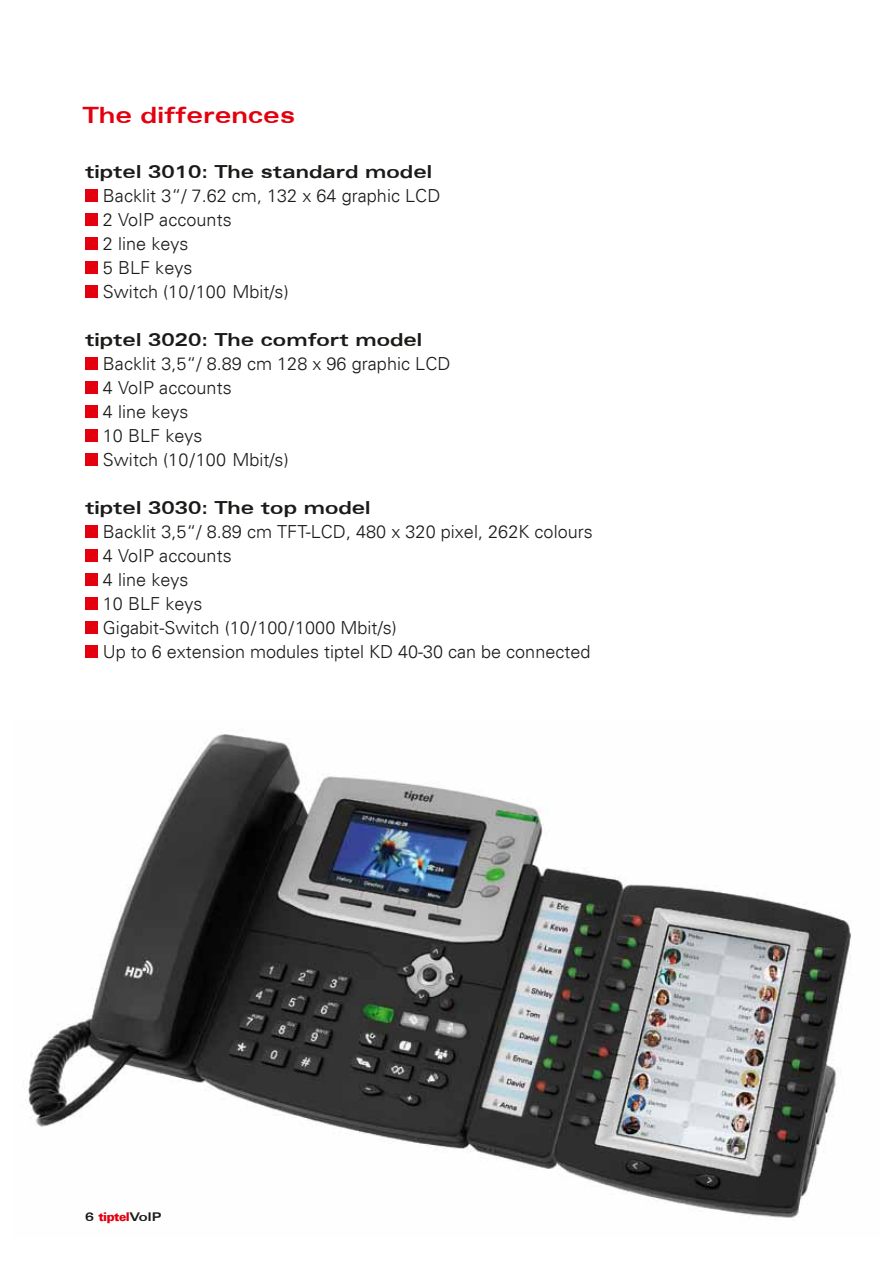
<style>
.page{position:relative;width:893px;height:1263px;background:#fff}
.page>*{position:absolute;margin:0;border:0;box-sizing:border-box;transform-origin:0 0}
.t1{font:700 expanded 22.5px "Univers";letter-spacing:.005em;color:#e3000f}
.t2{font:18px/24px "USA Light Plain";letter-spacing:.005em;color:#1a1a18}
.t3{font:700 expanded 18px "Univers";letter-spacing:.005em;color:#1a1a18}
.t4{font:12px "USA Black Plain";letter-spacing:-.04em;color:#e3000f}
.s1{font-family:"Univers";font-weight:700;font-stretch:expanded;color:#1a1a18}
</style>
<div class="page">
<img style="left:23px;top:732px;width:829px;height:486px">
<div style="left:85px;top:189px;width:13px;height:13px;background:#e3000f"></div>
<div style="left:85px;top:213px;width:13px;height:13px;background:#e3000f"></div>
<div style="left:85px;top:237px;width:13px;height:13px;background:#e3000f"></div>
<div style="left:85px;top:261px;width:13px;height:13px;background:#e3000f"></div>
<div style="left:85px;top:285px;width:13px;height:13px;background:#e3000f"></div>
<div style="left:85px;top:357px;width:13px;height:13px;background:#e3000f"></div>
<div style="left:85px;top:381px;width:13px;height:13px;background:#e3000f"></div>
<div style="left:85px;top:405px;width:13px;height:13px;background:#e3000f"></div>
<div style="left:85px;top:429px;width:13px;height:13px;background:#e3000f"></div>
<div style="left:85px;top:453px;width:13px;height:13px;background:#e3000f"></div>
<div style="left:85px;top:525px;width:13px;height:13px;background:#e3000f"></div>
<div style="left:85px;top:549px;width:13px;height:13px;background:#e3000f"></div>
<div style="left:85px;top:573px;width:13px;height:13px;background:#e3000f"></div>
<div style="left:85px;top:597px;width:13px;height:13px;background:#e3000f"></div>
<div style="left:85px;top:621px;width:13px;height:13px;background:#e3000f"></div>
<div style="left:85px;top:645px;width:13px;height:13px;background:#e3000f"></div>
<p class="t1" style="left:82px;top:102px;width:214px">The differences</p>
<p class="t3" style="left:85px;top:161px;width:348px">tiptel 3010: The standard model</p>
<p class="t2" style="left:103px;top:183px;width:339px">Backlit 3“/ 7.62 cm, 132 x 64 graphic LCD<br>2 VoIP accounts<br>2 line keys<br>5 BLF keys<br>Switch (10/100 Mbit/s)</p>
<p class="t3" style="left:85px;top:329px;width:339px">tiptel 3020: The comfort model</p>
<p class="t2" style="left:103px;top:351px;width:349px">Backlit 3,5“/ 8.89 cm 128 x 96 graphic LCD<br>4 VoIP accounts<br>4 line keys<br>10 BLF keys<br>Switch (10/100 Mbit/s)</p>
<p class="t3" style="left:85px;top:497px;width:287px">tiptel 3030: The top model</p>
<p class="t2" style="left:103px;top:519px;width:492px">Backlit 3,5“/ 8.89 cm TFT-LCD, 480 x 320 pixel, 262K colours<br>4 VoIP accounts<br>4 line keys<br>10 BLF keys<br>Gigabit-Switch (10/100/1000 Mbit/s)<br>Up to 6 extension modules tiptel KD 40-30 can be connected</p>
<p class="t4" style="left:85px;top:1209px;width:78px"><span class="s1">6</span> tiptel<span class="s1">VoIP</span></p>
</div>
